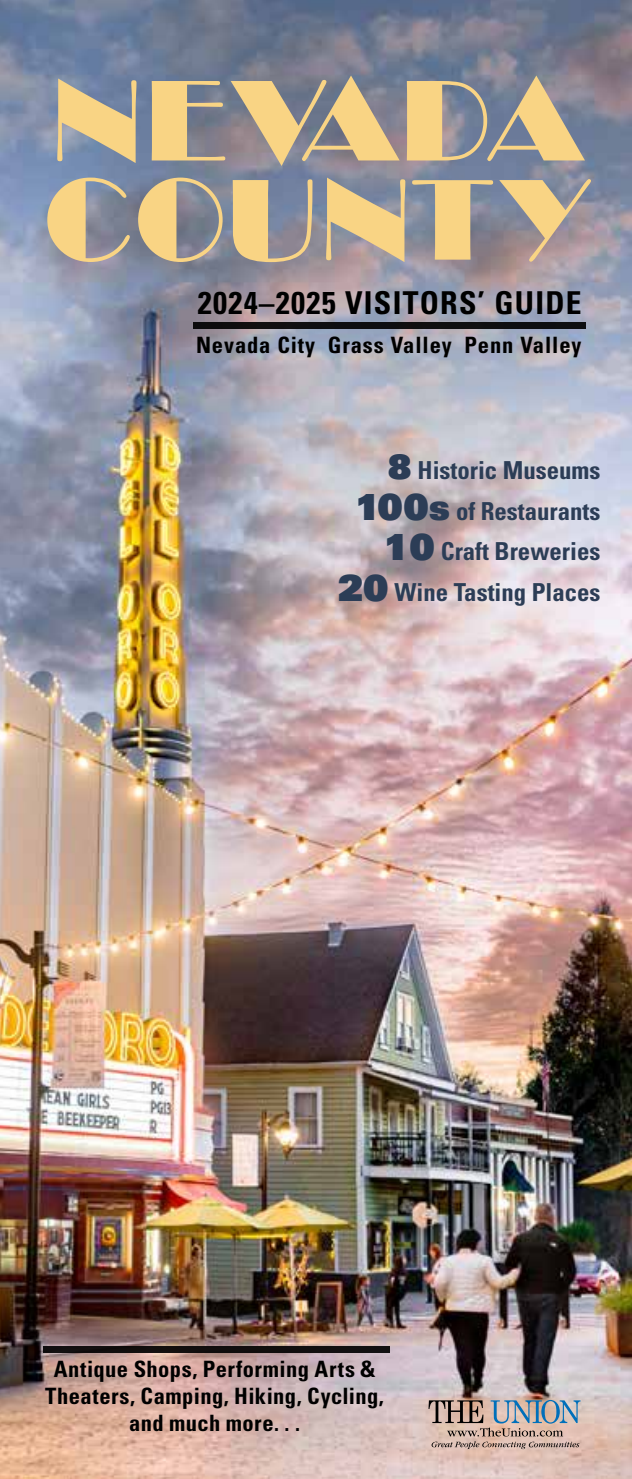
<style>
.page{position:relative;width:632px;height:1479px;background:#fff}
.page>*{position:absolute;margin:0;border:0;box-sizing:border-box;transform-origin:0 0}
.t1{font:112.5px/99px "Broadway BT";letter-spacing:.025em;color:#f9d484}
.t2{font:700 condensed 31.5px "Univers LT Std";letter-spacing:.04em;color:#000}
.t3{font:700 condensed 24.75px/40.5px "Univers LT Std";color:#2c3d56;text-align:right}
.t4{font:700 condensed 22.5px/27px "Univers LT Std";letter-spacing:.025em;color:#000;text-align:center}
.s1{font-family:"Univers LT Std X Black";font-weight:400;font-stretch:normal;font-size:33.75px}
.s2{font-family:"Univers LT Std X Black";font-weight:400;font-stretch:normal;font-size:36px}
</style>
<div class="page">
<img style="left:0;top:0;width:632px;height:1478px">
<div style="left:43px;top:1345px;width:347px;height:7px;background:#110e0e"></div>
<div style="left:193px;top:322px;width:393px;height:6px;background:#0e0f10"></div>
<svg style="left:428px;top:1399px;width:152px;height:49px;background:#b1a19b"></svg>
<h1 class="t1" style="left:44px;top:70px;width:546px">NEVADA<br>COUNTY</h1>
<h2 class="t2" style="left:198px;top:283px;width:385px">2024–2025 VISITORS’ GUIDE</h2>
<p class="t4" style="left:196px;top:331px;width:387px">Nevada City Grass Valley Penn Valley</p>
<p class="t3" style="left:338px;top:450px;width:264px"><span class="s1">8</span> Historic Museums<br><span class="s2">100s</span> of Restaurants<br><span class="s2">10</span> Craft Breweries<br><span class="s2">20</span> Wine Tasting Places</p>
<p class="t4" style="left:45px;top:1355px;width:340px">Antique Shops, Performing Arts &amp;<br>Theaters, Camping, Hiking, Cycling, and much more. . .</p>
</div>
